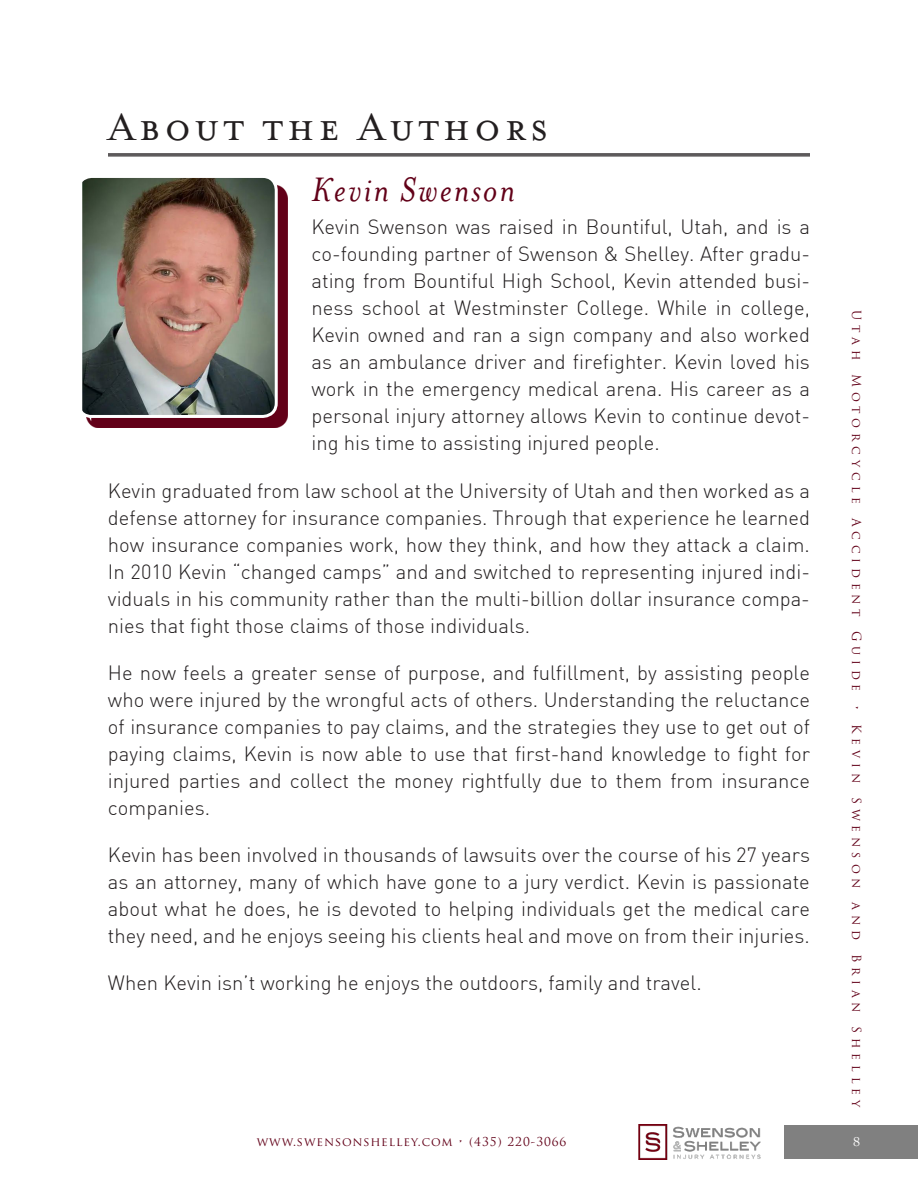
<style>
.page{position:relative;width:918px;height:1188px;background:#fff}
.page>*{position:absolute;margin:0;border:0;box-sizing:border-box;transform-origin:0 0}
.t1{font:43.5px "Mrs Eaves Small Caps";letter-spacing:.1em;color:#231f20}
.t2{font:italic 39px "Mrs Eaves";letter-spacing:.05em;color:#620018}
.t3{font:300 20.25px/27px "DIN";color:#231f20;text-align:justify}
.t4{font:13.5px "New Baskerville";color:#fff}
.t5{font:12.3px "Trajan Pro";letter-spacing:.4em;color:#620018}
.t6{font:12px "Trajan Pro";letter-spacing:.075em;color:#620018}
</style>
<div class="page">
<img style="left:639px;top:1125px;width:122px;height:34px">
<div style="left:784px;top:1125px;width:134px;height:33px;background:#808080"></div>
<hr style="left:108px;top:153px;width:702px;height:1px;background:#231f20">
<hr style="left:108px;top:155px;width:702px;height:1px;background:#231f20">
<hr style="left:108px;top:156px;width:702px;height:1px;background:#231f20">
<div style="left:86px;top:184px;width:201px;height:244px;background:#620018"></div>
<img style="left:82px;top:179px;width:192px;height:235px">
<div style="left:77px;top:175px;width:201px;height:243px;border:3px solid #fff;border-radius:14px"></div>
<h1 class="t1" style="left:108px;top:104px;width:441px">About the Authors</h1>
<h2 class="t2" style="left:311px;top:168px;width:205px">Kevin Swenson</h2>
<p class="t3" style="left:311px;top:213px;width:500px">Kevin Swenson was raised in Bountiful, Utah, and is a co-founding partner of Swenson &amp; Shelley. After gradu&shy;ating from Bountiful High School, Kevin attended busi&shy;ness school at Westminster College. While in college, Kevin owned and ran a sign company and also worked as an ambulance driver and firefighter. Kevin loved his work in the emergency medical arena. His career as a personal injury attorney allows Kevin to continue devot&shy;ing his time to assisting injured people.</p>
<p class="t3" style="left:108px;top:477px;width:704px">Kevin graduated from law school at the University of Utah and then worked as a defense attorney for insurance companies. Through that experience he learned how insurance companies work, how they think, and how they attack a claim.<br>In 2010 Kevin “changed camps” and and switched to representing injured indi&shy;viduals in his community rather than the multi-billion dollar insurance compa&shy;nies that fight those claims of those individuals.</p>
<p class="t3" style="left:108px;top:659px;width:704px">He now feels a greater sense of purpose, and fulfillment, by assisting people who were injured by the wrongful acts of others. Understanding the reluctance of insurance companies to pay claims, and the strategies they use to get out of paying claims, Kevin is now able to use that first-hand knowledge to fight for injured parties and collect the money rightfully due to them from insurance companies.</p>
<p class="t3" style="left:108px;top:841px;width:704px">Kevin has been involved in thousands of lawsuits over the course of his 27 years as an attorney, many of which have gone to a jury verdict. Kevin is passionate about what he does, he is devoted to helping individuals get the medical care they need, and he enjoys seeing his clients heal and move on from their injuries.</p>
<p class="t3" style="left:108px;top:969px;width:595px">When Kevin isn’t working he enjoys the outdoors, family and travel.</p>
<p class="t5" style="left:865px;top:310px;width:799px;rotate:90deg">UTAH MOTORCYCLE ACCIDENT GUIDE • KEVIN SWENSON AND BRIAN SHELLEY</p>
<p class="t6" style="left:257px;top:1134px;width:311px">WWW.SWENSONSHELLEY.COM • (435) 220-3066</p>
<p class="t4" style="left:853px;top:1134px;width:9px">8</p>
</div>
